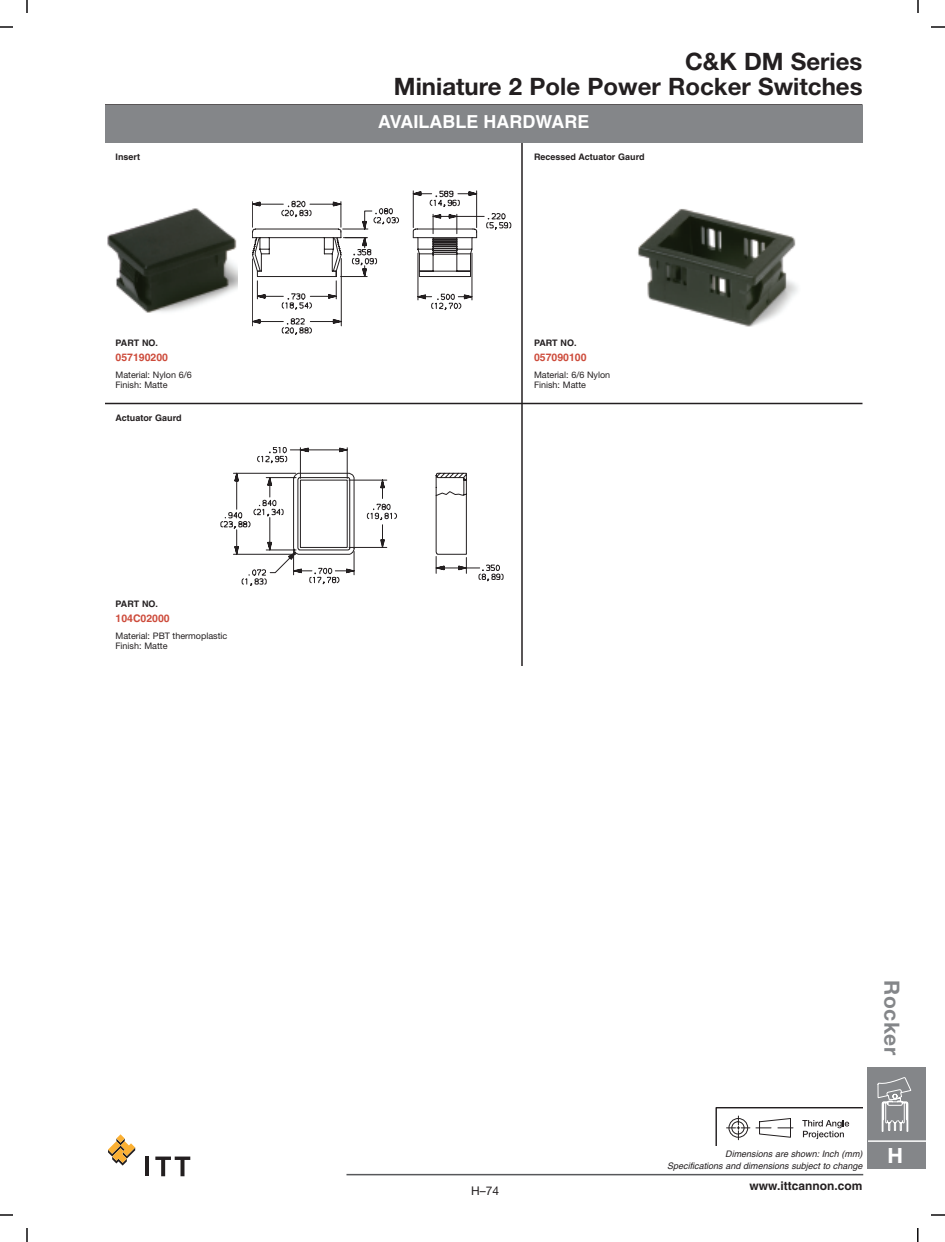
<style>
.page{position:relative;width:945px;height:1242px;background:#fff}
.page>*{position:absolute;margin:0;border:0;box-sizing:border-box;transform-origin:0 0}
.t1{font:700 24px/25.5px "Helvetica Neue";color:#231f20;text-align:right}
.t2{font:700 21px "Helvetica Neue";color:#848689}
.t3{font:700 21px "Helvetica Neue";color:#fff}
.t4{font:700 18px "Helvetica";color:#fff}
.t5{font:700 12px "Helvetica";color:#231f20}
.t6{font:12px "Helvetica Neue";color:#231f20}
.t7{font:700 10.5px "Helvetica";color:#cd4b3b}
.t8{font:9px/10.5px "Helvetica Neue";color:#231f20}
.t9{font:italic 9px/12px "Helvetica";color:#231f20;text-align:right}
.t10{font:700 9px "Helvetica";color:#231f20}
</style>
<div class="page">
<hr style="left:521px;top:127px;width:2px;height:539px;background:#231f20">
<hr style="left:346px;top:1174px;width:517px;height:1px;background:#57585a">
<hr style="left:105px;top:104px;width:757px;height:2px;background:#231f20">
<svg style="left:716px;top:1107px;width:146px;height:39px"></svg>
<div style="left:867px;top:1067px;width:59px;height:102px;background:#848689"></div>
<hr style="left:868px;top:1140px;width:58px;height:2px;background:#fff">
<svg style="left:877px;top:1077px;width:34px;height:55px"></svg>
<svg style="left:0;top:0;width:28px;height:28px"></svg>
<svg style="left:0;top:1215px;width:28px;height:27px"></svg>
<svg style="left:917px;top:1215px;width:28px;height:27px"></svg>
<svg style="left:918px;top:0;width:27px;height:28px"></svg>
<div style="left:14px;top:14px;width:26px;height:26px;background:#fff"></div>
<div style="left:904px;top:14px;width:28px;height:26px;background:#fff"></div>
<div style="left:14px;top:1202px;width:26px;height:26px;background:#fff"></div>
<div style="left:904px;top:1202px;width:28px;height:26px;background:#fff"></div>
<svg style="left:108px;top:1134px;width:27px;height:32px"></svg>
<hr style="left:145px;top:1157px;width:4px;height:19px;background:#231f20">
<svg style="left:155px;top:1157px;width:35px;height:19px"></svg>
<div style="left:105px;top:105px;width:757px;height:37px;background:#848689"></div>
<img style="left:107px;top:208px;width:131px;height:105px">
<img style="left:637px;top:209px;width:161px;height:118px">
<svg style="left:252px;top:190px;width:259px;height:145px"></svg>
<svg style="left:220px;top:447px;width:283px;height:139px"></svg>
<hr style="left:105px;top:403px;width:757px;height:1px;background:#231f20">
<p class="t10" style="left:116px;top:153px;width:26px">Insert</p>
<p class="t10" style="left:116px;top:340px;width:44px">PART NO.</p>
<p class="t7" style="left:116px;top:354px;width:54px">057190200</p>
<p class="t8" style="left:116px;top:370px;width:78px">Material: Nylon 6/6<br>Finish: Matte</p>
<p class="t10" style="left:116px;top:414px;width:68px">Actuator Gaurd</p>
<p class="t10" style="left:116px;top:601px;width:44px">PART NO.</p>
<p class="t7" style="left:116px;top:615px;width:56px">104C02000</p>
<p class="t8" style="left:116px;top:631px;width:113px">Material: PBT thermoplastic<br>Finish: Matte</p>
<h1 class="t1" style="left:394px;top:50px;width:470px">C&amp;K DM Series<br>Miniature 2 Pole Power Rocker Switches</h1>
<h3 class="t4" style="left:378px;top:115px;width:213px">AVAILABLE HARDWARE</h3>
<p class="t10" style="left:534px;top:153px;width:112px">Recessed Actuator Gaurd</p>
<p class="t10" style="left:534px;top:340px;width:44px">PART NO.</p>
<p class="t7" style="left:534px;top:354px;width:54px">057090100</p>
<p class="t8" style="left:534px;top:370px;width:78px">Material: 6/6 Nylon<br>Finish: Matte</p>
<h3 class="t6" style="left:471px;top:1186px;width:30px">H–74</h3>
<h2 class="t2" style="left:899px;top:980px;width:77px;rotate:90deg">Rocker</h2>
<p class="t9" style="left:667px;top:1149px;width:197px">Dimensions are shown: Inch (mm)<br>Specifications and dimensions subject to change</p>
<h3 class="t5" style="left:750px;top:1181px;width:114px">www.ittcannon.com</h3>
<h2 class="t3" style="left:888px;top:1148px;width:17px">H</h2>
</div>
